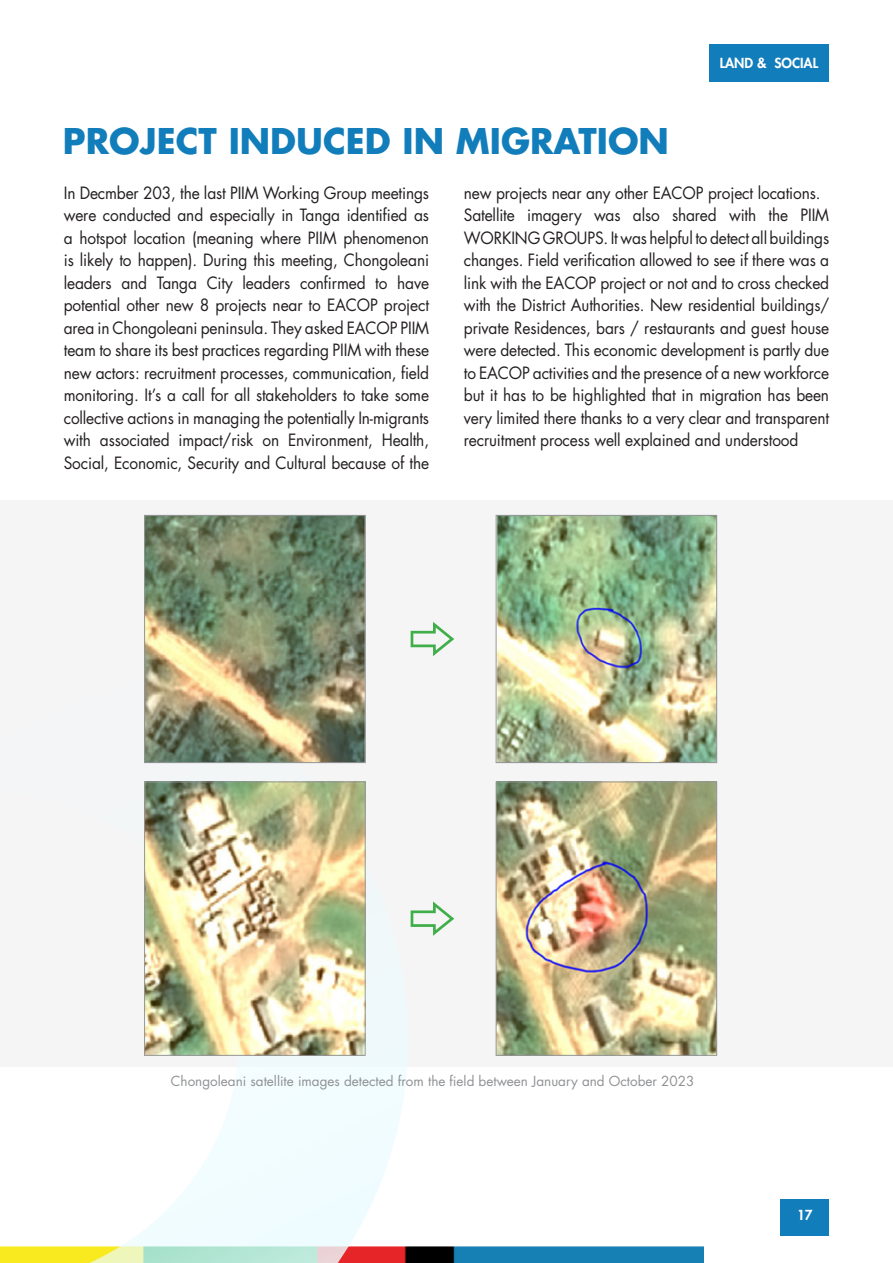
<style>
.page{position:relative;width:893px;height:1263px;background:#fff}
.page>*{position:absolute;margin:0;border:0;box-sizing:border-box;transform-origin:0 0}
.t1{font:700 34.5px "Futura Std";color:#117dba}
.t2{font:16.5px/22.5px "Futura Std";letter-spacing:-.01em;color:#231f20;text-align:justify;scale:.94 1}
.t3{font:13.5px "Futura Std";color:#8f9194}
.t4{font:800 13.5px "Futura Std";color:#fff}
</style>
<div class="page">
<img style="left:410px;top:1246px;width:294px;height:17px">
<div style="left:780px;top:1199px;width:49px;height:36px;background:#117dba"></div>
<div style="left:709px;top:45px;width:120px;height:37px;background:#117dba"></div>
<div style="left:0;top:500px;width:893px;height:566px;background:#f5f5f6"></div>
<svg style="left:0;top:629px;width:410px;height:634px"></svg>
<img style="left:146px;top:517px;width:217px;height:244px">
<div style="left:144px;top:515px;width:221px;height:248px;border:1px solid #939598"></div>
<img style="left:498px;top:517px;width:217px;height:244px">
<div style="left:496px;top:515px;width:221px;height:248px;border:1px solid #939598"></div>
<img style="left:498px;top:784px;width:217px;height:269px">
<div style="left:496px;top:782px;width:221px;height:273px;border:1px solid #939598"></div>
<img style="left:146px;top:784px;width:217px;height:269px">
<div style="left:144px;top:782px;width:221px;height:273px;border:1px solid #939598"></div>
<svg style="left:411px;top:901px;width:43px;height:35px"></svg>
<svg style="left:411px;top:622px;width:43px;height:34px"></svg>
<h1 class="t1" style="left:63px;top:118px;width:608px">PROJECT INDUCED IN MIGRATION</h1>
<p class="t4" style="left:720px;top:55px;width:100px">LAND &amp; SOCIAL</p>
<p class="t2" style="left:64px;top:181px;width:390px">In Decmber 203, the last PIIM Working Group meetings were conducted and especially in Tanga identified as a hotspot location (meaning where PIIM phenomenon is likely to happen). During this meeting, Chongoleani leaders and Tanga City leaders confirmed to have potential other new 8 projects near to EACOP project area in Chongoleani peninsula. They asked EACOP PIIM team to share its best practices regarding PIIM with these new actors: recruitment processes, communication, field monitoring. It’s a call for all stakeholders to take some collective actions in managing the potentially In-migrants with associated impact/risk on Environment, Health, Social, Economic, Security and Cultural because of the</p>
<p class="t2" style="left:464px;top:181px;width:390px;text-align:left">new projects near any other EACOP project locations.<br>Satellite imagery was also shared with the PIIM WORKING GROUPS. It was helpful to detect all buildings changes. Field verification allowed to see if there was a link with the EACOP project or not and to cross checked with the District Authorities. New residential buildings/ private Residences, bars / restaurants and guest house were detected. This economic development is partly due to EACOP activities and the presence of a new workforce but it has to be highlighted that in migration has been very limited there thanks to a very clear and transparent recruitment process well explained and understood</p>
<p class="t3" style="left:171px;top:1072px;width:525px">Chongoleani satellite images detected from the field between January and October 2023</p>
<p class="t4" style="left:797px;top:1206px;width:17px">17</p>
</div>
